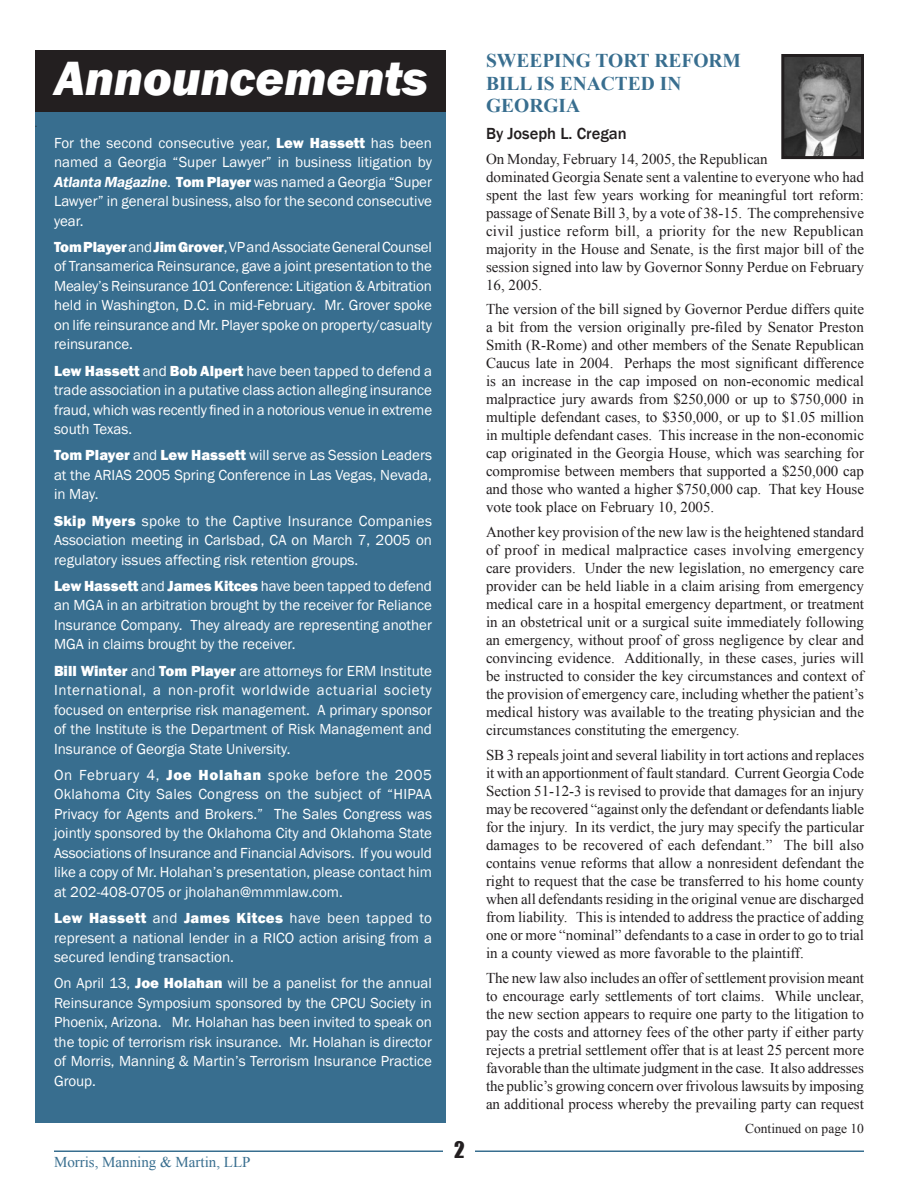
<style>
.page{position:relative;width:918px;height:1188px;background:#fff}
.page>*{position:absolute;margin:0;border:0;box-sizing:border-box;transform-origin:0 0}
.t1{font:italic 800 49.5px "Franklin Gothic";color:#fff}
.t2{font:21px "Impact";color:#231f20}
.t3{font:700 19.5px/22.5px "Times New Roman";color:#386e8f}
.t4{font:500 16.5px "Franklin Gothic";color:#231f20}
.t5{font:15px/18px "Times New Roman";color:#231f20;text-align:justify}
.t6{font:15px/19.5px "Franklin Gothic";color:#fff;text-align:justify}
.t7{font:15px "Times New Roman";color:#386e8f}
.t8{font:13.5px "Times New Roman";color:#231f20}
.s1{font-weight:800}
.s2{font-weight:600;font-style:italic}
</style>
<div class="page">
<hr style="left:54px;top:1151px;width:810px;height:1px;background:#386e8f">
<div style="left:444px;top:1142px;width:31px;height:27px;background:#fff"></div>
<div style="left:35px;top:51px;width:411px;height:61px;background:#231f20"></div>
<div style="left:35px;top:112px;width:411px;height:1010px;background:#386e8f"></div>
<img style="left:785px;top:58px;width:75px;height:97px">
<div style="left:781px;top:54px;width:83px;height:105px;border:3px solid #231f20"></div>
<h1 class="t1" style="left:54px;top:46px;width:376px">Announcements</h1>
<h3 class="t3" style="left:486px;top:49px;width:257px">SWEEPING TORT REFORM<br>BILL IS ENACTED IN<br>GEORGIA</h3>
<p class="t4" style="left:486px;top:123px;width:142px">By Joseph L. Cregan</p>
<p class="t5" style="left:486px;top:149px;width:380px;text-align:left">On Monday, February 14, 2005, the Republican<br>dominated Georgia Senate sent a valentine to everyone who had spent the last few years working for meaningful tort reform: passage of Senate Bill 3, by a vote of 38-15. The comprehensive civil justice reform bill, a priority for the new Republican majority in the House and Senate, is the first major bill of the session signed into law by Governor Sonny Perdue on February 16, 2005.</p>
<p class="t5" style="left:486px;top:300px;width:380px">The version of the bill signed by Governor Perdue differs quite a bit from the version originally pre-filed by Senator Preston Smith (R-Rome) and other members of the Senate Republican Caucus late in 2004. Perhaps the most significant difference is an increase in the cap imposed on non-economic medical malpractice jury awards from $250,000 or up to $750,000 in multiple defendant cases, to $350,000, or up to $1.05 million in multiple defendant cases. This increase in the non-economic cap originated in the Georgia House, which was searching for compromise between members that supported a $250,000 cap and those who wanted a higher $750,000 cap. That key House vote took place on February 10, 2005.</p>
<p class="t5" style="left:486px;top:523px;width:380px">Another key provision of the new law is the heightened standard of proof in medical malpractice cases involving emergency care providers. Under the new legislation, no emergency care provider can be held liable in a claim arising from emergency medical care in a hospital emergency department, or treatment in an obstetrical unit or a surgical suite immediately following an emergency, without proof of gross negligence by clear and convincing evidence. Additionally, in these cases, juries will be instructed to consider the key circumstances and context of the provision of emergency care, including whether the patient’s medical history was available to the treating physician and the circumstances constituting the emergency.</p>
<p class="t5" style="left:486px;top:746px;width:380px">SB 3 repeals joint and several liability in tort actions and replaces it with an apportionment of fault standard. Current Georgia Code Section 51-12-3 is revised to provide that damages for an injury may be recovered “against only the defendant or defendants liable for the injury. In its verdict, the jury may specify the particular damages to be recovered of each defendant.” The bill also contains venue reforms that allow a nonresident defendant the right to request that the case be transferred to his home county when all defendants residing in the original venue are discharged from liability. This is intended to address the practice of adding one or more “nominal” defendants to a case in order to go to trial in a county viewed as more favorable to the plaintiff.</p>
<p class="t5" style="left:486px;top:968px;width:380px">The new law also includes an offer of settlement provision meant to encourage early settlements of tort claims. While unclear, the new section appears to require one party to the litigation to pay the costs and attorney fees of the other party if either party rejects a pretrial settlement offer that is at least 25 percent more favorable than the ultimate judgment in the case. It also addresses the public’s growing concern over frivolous lawsuits by imposing an additional process whereby the prevailing party can request</p>
<p class="t8" style="left:745px;top:1119px;width:120px">Continued on page 10</p>
<p class="t6" style="left:54px;top:133px;width:380px">For the second consecutive year, <span class="s1">Lew Hassett</span> has been named a Georgia “Super Lawyer” in business litigation by <span class="s2">Atlanta Magazine</span>. <span class="s1">Tom Player</span> was named a Georgia “Super Lawyer” in general business, also for the second consecutive year.</p>
<p class="t6" style="left:54px;top:237px;width:379px"><span class="s1">TomPlayer</span> and <span class="s1">Jim Grover</span>, VP and Associate General Counsel of Transamerica Reinsurance, gave a joint presentation to the Mealey’s Reinsurance 101 Conference: Litigation &amp; Arbitration held in Washington, D.C. in mid-February. Mr. Grover spoke on life reinsurance and Mr. Player spoke on property/casualty reinsurance.</p>
<p class="t6" style="left:54px;top:361px;width:380px"><span class="s1">Lew Hassett</span> and <span class="s1">Bob Alpert</span> have been tapped to defend a trade association in a putative class action alleging insurance fraud, which was recently fined in a notorious venue in extreme south Texas.</p>
<p class="t6" style="left:54px;top:446px;width:379px"><span class="s1">Tom Player</span> and <span class="s1">Lew Hassett</span> will serve as Session Leaders at the ARIAS 2005 Spring Conference in Las Vegas, Nevada, in May.</p>
<p class="t6" style="left:54px;top:511px;width:379px"><span class="s1">Skip Myers</span> spoke to the Captive Insurance Companies Association meeting in Carlsbad, CA on March 7, 2005 on regulatory issues affecting risk retention groups.</p>
<p class="t6" style="left:54px;top:576px;width:380px"><span class="s1">Lew Hassett</span> and <span class="s1">James Kitces</span> have been tapped to defend an MGA in an arbitration brought by the receiver for Reliance Insurance Company. They already are representing another MGA in claims brought by the receiver.</p>
<p class="t6" style="left:54px;top:661px;width:380px"><span class="s1">Bill Winter</span> and <span class="s1">Tom Player</span> are attorneys for ERM Institute International, a non-profit worldwide actuarial society focused on enterprise risk management. A primary sponsor of the Institute is the Department of Risk Management and Insurance of Georgia State University.</p>
<p class="t6" style="left:54px;top:765px;width:380px">On February 4, <span class="s1">Joe Holahan</span> spoke before the 2005<br>Oklahoma City Sales Congress on the subject of “HIPAA Privacy for Agents and Brokers.” The Sales Congress was jointly sponsored by the Oklahoma City and Oklahoma State Associations of Insurance and Financial Advisors. If you would like a copy of Mr. Holahan’s presentation, please contact him at 202-408-0705 or jholahan@mmmlaw.com.</p>
<p class="t6" style="left:54px;top:909px;width:379px"><span class="s1">Lew Hassett</span> and <span class="s1">James Kitces</span> have been tapped to represent a national lender in a RICO action arising from a secured lending transaction.</p>
<p class="t6" style="left:54px;top:974px;width:380px">On April 13, <span class="s1">Joe Holahan</span> will be a panelist for the annual Reinsurance Symposium sponsored by the CPCU Society in Phoenix, Arizona. Mr. Holahan has been invited to speak on the topic of terrorism risk insurance. Mr. Holahan is director of Morris, Manning &amp; Martin’s Terrorism Insurance Practice Group.</p>
<p class="t7" style="left:54px;top:1152px;width:198px">Morris, Manning &amp; Martin, LLP</p>
<h2 class="t2" style="left:454px;top:1134px;width:12px">2</h2>
</div>
